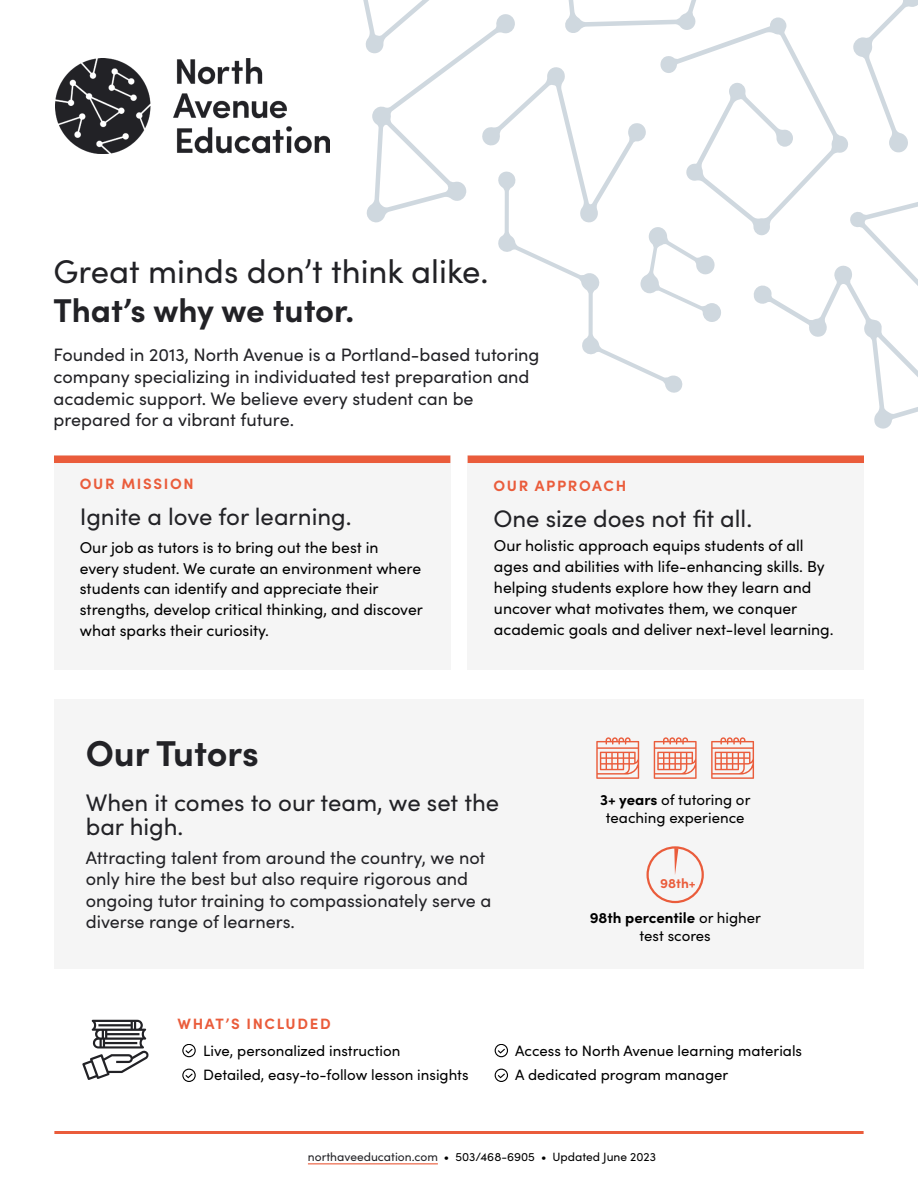
<style>
.page{position:relative;width:918px;height:1188px;background:#fff}
.page>*{position:absolute;margin:0;border:0;box-sizing:border-box;transform-origin:0 0}
.t1{font:700 36px "Sofia Pro";letter-spacing:-.005em;color:#222226}
.t2{font:33px "Sofia Pro";color:#222226}
.t3{font:700 33px "Sofia Pro";color:#222226}
.t4{font:24px/24px "Sofia Pro";color:#222226}
.t5{font:18px/21.6px "Sofia Pro";color:#222226}
.t6{font:15.75px/21px "Sofia Pro";color:#000}
.t7{font:15px/18px "Sofia Pro";color:#000;text-align:center}
.t8{font:700 15px "Sofia Pro";letter-spacing:.11em;color:#ea5c3b}
.t9{font:700 13.5px "Sofia Pro";color:#ea5c3b}
.t10{font:12px "Sofia Pro";color:#000}
.s1{font-weight:700}
.s2{color:#222226}
</style>
<div class="page">
<svg style="left:301px;top:0;width:617px;height:429px"></svg>
<img style="left:56px;top:58px;width:273px;height:95px">
<div style="left:54px;top:456px;width:396px;height:214px;background:#f5f5f5"></div>
<div style="left:54px;top:456px;width:396px;height:7px;background:#ea5c3b"></div>
<hr style="left:308px;top:1163px;width:130px;height:1px;background:#ea5c3b">
<div style="left:468px;top:456px;width:396px;height:214px;background:#f5f5f5"></div>
<div style="left:468px;top:456px;width:396px;height:7px;background:#ea5c3b"></div>
<div style="left:54px;top:699px;width:810px;height:270px;background:#f5f5f5"></div>
<div style="left:646px;top:846px;width:58px;height:57px;border:2px solid #ea5c3b;border-radius:50%"></div>
<svg style="left:674px;top:848px;width:4px;height:27px"></svg>
<svg style="left:596px;top:737px;width:43px;height:42px"></svg>
<svg style="left:711px;top:737px;width:43px;height:42px"></svg>
<svg style="left:654px;top:737px;width:43px;height:42px"></svg>
<svg style="left:182px;top:1044px;width:14px;height:13px"></svg>
<svg style="left:182px;top:1069px;width:14px;height:13px"></svg>
<svg style="left:82px;top:1020px;width:66px;height:60px"></svg>
<hr style="left:54px;top:1131px;width:810px;height:3px;background:#ea5c3b">
<svg style="left:495px;top:1044px;width:13px;height:13px"></svg>
<svg style="left:495px;top:1069px;width:13px;height:13px"></svg>
<h2 class="t2" style="left:54px;top:247px;width:437px">Great minds don’t think alike.</h2>
<h2 class="t3" style="left:54px;top:285px;width:302px">That’s why we tutor.</h2>
<p class="t5" style="left:54px;top:343px;width:488px">Founded in 2013, North Avenue is a Portland-based tutoring company specializing in individuated test preparation and academic support. We believe every student can be prepared for a vibrant future.</p>
<p class="t8" style="left:80px;top:472px;width:115px">OUR MISSION</p>
<h3 class="t4" style="left:80px;top:503px;width:273px">Ignite a love for learning.</h3>
<p class="t6" style="left:80px;top:536px;width:345px">Our job as tutors is to bring out the best in<br>every student. We curate an environment where students can identify and appreciate their strengths, develop critical thinking, and discover what sparks their curiosity.</p>
<p class="t8" style="left:494px;top:474px;width:134px">OUR APPROACH</p>
<h3 class="t4" style="left:493px;top:505px;width:260px">One size does not fit all.</h3>
<p class="t6" style="left:494px;top:534px;width:341px">Our holistic approach equips students of all ages and abilities with life-enhancing skills. By helping students explore how they learn and uncover what motivates them, we conquer academic goals and deliver next-level learning.</p>
<h1 class="t1" style="left:86px;top:725px;width:174px">Our Tutors</h1>
<h3 class="t4" style="left:86px;top:789px;width:415px">When it comes to our team, we set the bar high.</h3>
<p class="t5" style="left:86px;top:846px;width:407px">Attracting talent from around the country, we not only hire the best but also require rigorous and ongoing tutor training to compassionately serve a diverse range of learners.</p>
<p class="t7" style="left:600px;top:790px;width:152px"><span class="s1">3+ years</span> of tutoring or teaching experience</p>
<p class="t9" style="left:660px;top:872px;width:37px">98th+</p>
<p class="t7" style="left:590px;top:908px;width:173px"><span class="s1">98th percentile</span> or higher test scores</p>
<p class="t8" style="left:178px;top:1012px;width:155px">WHAT’S INCLUDED</p>
<p class="t7" style="left:203px;top:1037px;width:267px;line-height:24.8px;text-align:left">Live, personalized instruction<br>Detailed, easy-to-follow lesson insights</p>
<p class="t7" style="left:515px;top:1037px;width:288px;line-height:24.8px;text-align:left">Access to North Avenue learning materials<br>A dedicated program manager</p>
<p class="t10" style="left:308px;top:1148px;width:350px"><span class="s2">northaveeducation.com</span> • 503/468-6905 • Updated June 2023</p>
</div>
